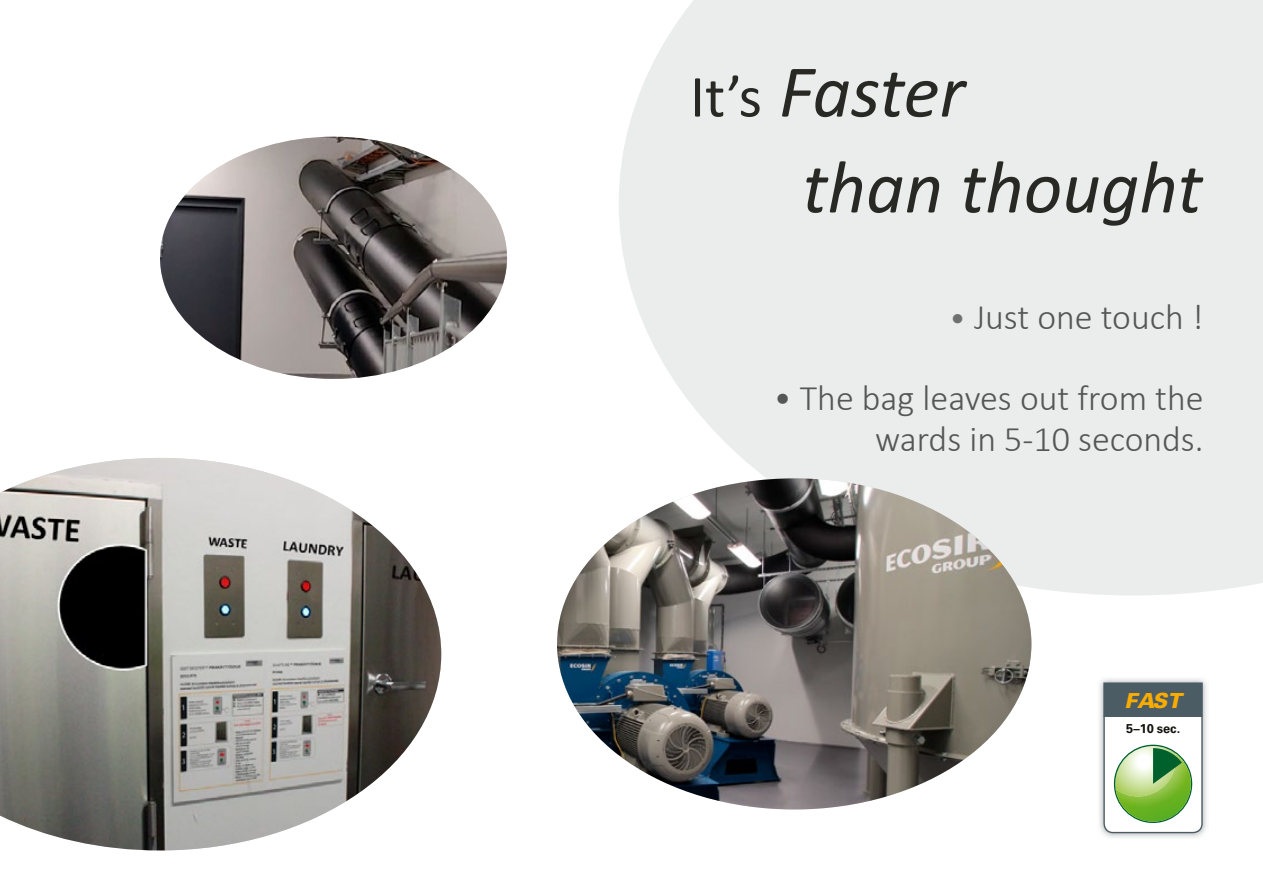
<style>
.page{position:relative;width:1263px;height:893px;background:#fff}
.page>*{position:absolute;margin:0;border:0;box-sizing:border-box;transform-origin:0 0}
.t1{font:italic 75px "Calibri";color:#282825}
.t2{font:300 36px "Calibri";color:#555756}
.t3{font:italic 900 20.85px "Univers LT Std";color:#f9ac00}
.t4{font:700 12.75px "Univers LT Std";color:#12120d}
.s1{font-style:normal;font-size:60px}
.s2{font-size:33px;color:#6f7070}
</style>
<div class="page">
<div style="left:619px;top:0;width:644px;height:595px;background:#ebecec"></div>
<img style="left:1099px;top:678px;width:108px;height:160px">
<div style="left:1104px;top:683px;width:98px;height:33px;background:#4c5c64"></div>
<div style="left:1103px;top:682px;width:100px;height:34px;border:1px solid #4c5c64"></div>
<svg style="left:1103px;top:715px;width:100px;height:118px"></svg>
<img style="left:160px;top:137px;width:347px;height:242px">
<img style="left:557px;top:478px;width:474px;height:331px">
<img style="left:0;top:458px;width:441px;height:392px">
<p class="t1" style="left:690px;top:39px;width:277px"><span class="s1">It’s</span> Faster</p>
<p class="t1" style="left:802px;top:135px;width:402px">than thought</p>
<p class="t2" style="left:949px;top:295px;width:256px"><span class="s2">•</span> Just one touch !</p>
<p class="t2" style="left:774px;top:376px;width:431px">• The bag leaves out from the</p>
<p class="t2" style="left:875px;top:416px;width:330px">wards in 5-10 seconds.</p>
<p class="t3" style="left:1124px;top:687px;width:58px">FAST</p>
<p class="t4" style="left:1126px;top:721px;width:56px">5–10 sec.</p>
</div>
